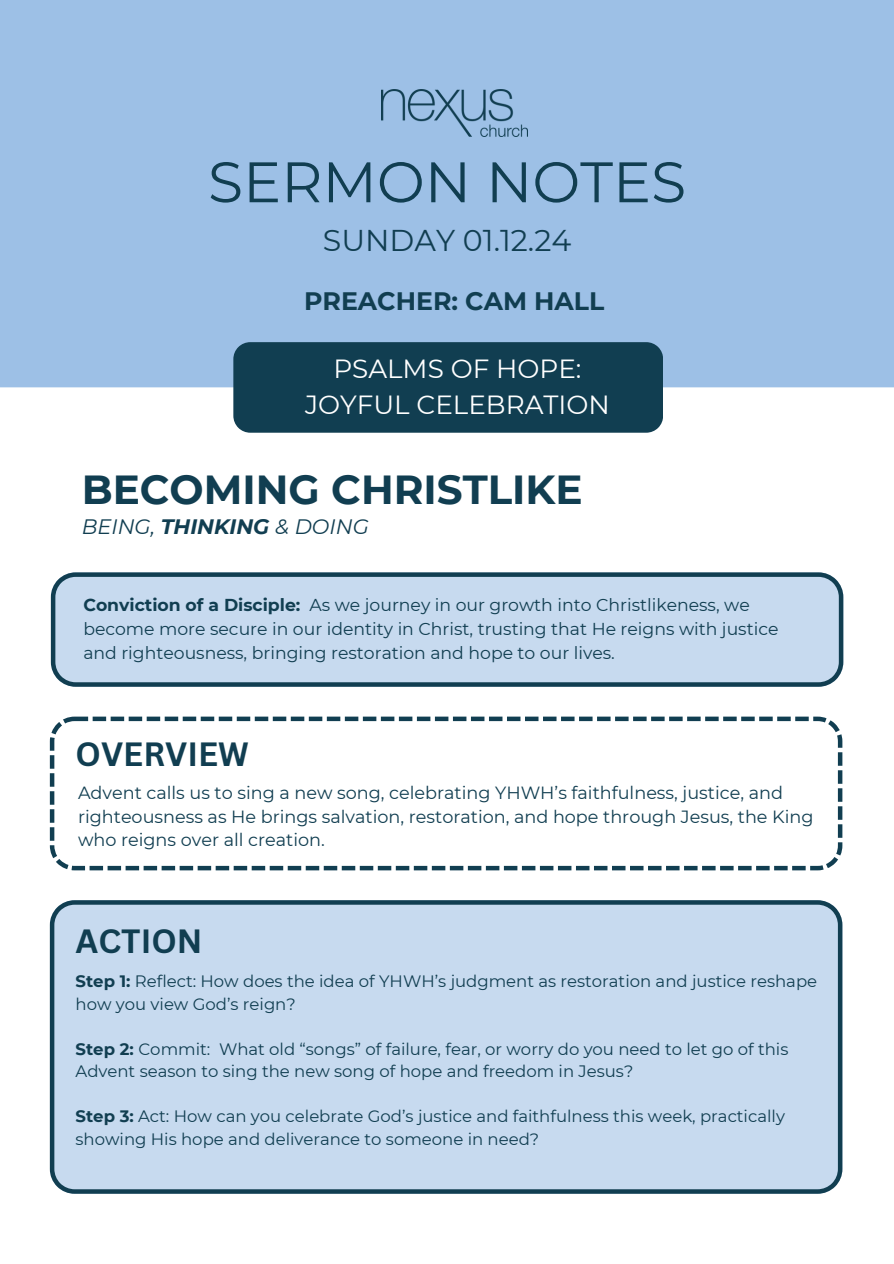
<style>
.page{position:relative;width:894px;height:1264px;background:#fff}
.page>*{position:absolute;margin:0;border:0;box-sizing:border-box;transform-origin:0 0}
.t1{font:57px "Montserrat";color:#113e51}
.t2{font:700 40.5px "Montserrat";color:#113e51}
.t3{font:700 32.7px "Canva Sans";color:#113e51}
.t4{font:30px "Montserrat";color:#113e51}
.t5{font:26.25px/36px "Montserrat";color:#fff;text-align:center}
.t6{font:700 25.2px "Montserrat";color:#113e51}
.t7{font:italic 20.85px "Montserrat";color:#113e51}
.t8{font:17.7px/23.7px "Montserrat";color:#113e51}
.t9{font:17.25px/23.9px "Montserrat";color:#113e51}
.t10{font:16.5px/22.5px "Montserrat";color:#113e51}
.s1{font-weight:700}
</style>
<div class="page">
<div style="left:0;top:0;width:893px;height:387px;background:#9dc0e6"></div>
<img style="left:381px;top:89px;width:146px;height:48px">
<div style="left:233px;top:342px;width:430px;height:91px;background:#113e51"></div>
<svg style="left:51px;top:572px;width:792px;height:114px;background:#b7cce1"></svg>
<div style="left:50px;top:900px;width:792px;height:293px;background:#c7daef"></div>
<svg style="left:50px;top:716px;width:792px;height:154px"></svg>
<p class="t1" style="left:208px;top:147px;width:479px">SERMON NOTES</p>
<h1 class="t4" style="left:323px;top:222px;width:250px">SUNDAY 01.12.24</h1>
<h5 class="t6" style="left:304px;top:285px;width:302px">PREACHER: CAM HALL</h5>
<h4 class="t5" style="left:305px;top:351px;width:306px">PSALMS OF HOPE:<br>JOYFUL CELEBRATION</h4>
<h6 class="t2" style="left:82px;top:465px;width:502px">BECOMING CHRISTLIKE</h6>
<p class="t7" style="left:82px;top:514px;width:288px">BEING, <span class="s1">THINKING</span> &amp; DOING</p>
<h2 class="t9" style="left:83px;top:593px;width:696px"><span class="s1">Conviction of a Disciple:</span> As we journey in our growth into Christlikeness, we become more secure in our identity in Christ, trusting that He reigns with justice and righteousness, bringing restoration and hope to our lives.</h2>
<p class="t3" style="left:75px;top:731px;width:175px">OVERVIEW</p>
<p class="t8" style="left:78px;top:780px;width:736px">Advent calls us to sing a new song, celebrating YHWH’s faithfulness, justice, and righteousness as He brings salvation, restoration, and hope through Jesus, the King who reigns over all creation.</p>
<p class="t3" style="left:75px;top:917px;width:128px">ACTION</p>
<h3 class="t10" style="left:75px;top:970px;width:743px"><span class="s1">Step 1:</span> Reflect: How does the idea of YHWH’s judgment as restoration and justice reshape how you view God’s reign?</h3>
<p class="t10" style="left:75px;top:1037px;width:714px"><span class="s1">Step 2:</span> Commit: What old “songs” of failure, fear, or worry do you need to let go of this<br>Advent season to sing the new song of hope and freedom in Jesus?</p>
<h3 class="t10" style="left:75px;top:1105px;width:710px"><span class="s1">Step 3:</span> Act: How can you celebrate God’s justice and faithfulness this week, practically showing His hope and deliverance to someone in need?</h3>
</div>
